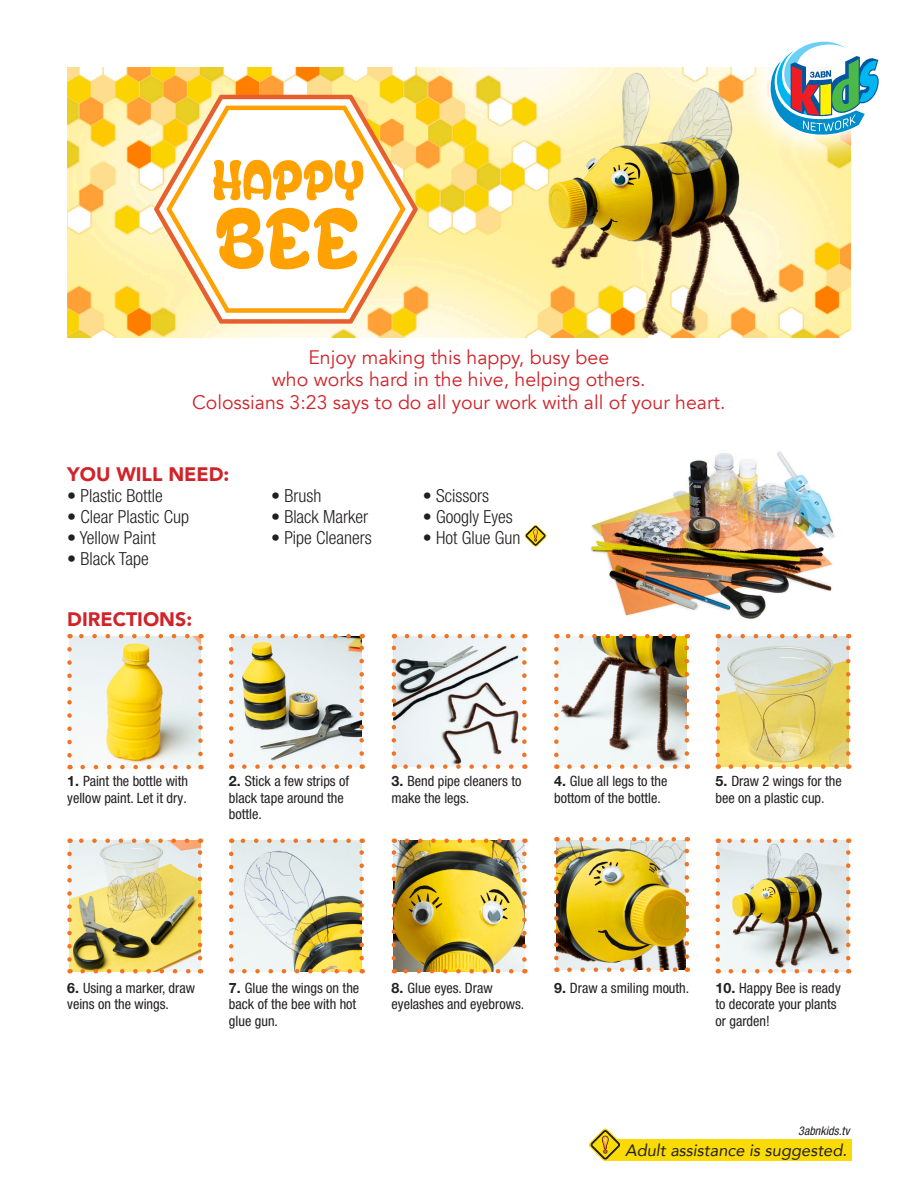
<style>
.page{position:relative;width:918px;height:1188px;background:#fff}
.page>*{position:absolute;margin:0;border:0;box-sizing:border-box;transform-origin:0 0}
.t1{font:19.5px/22.5px "Avenir";color:#d1232a;text-align:center}
.t2{font:900 19.5px "Avenir";color:#d1232a}
.t3{font:300 condensed 18px "Helvetica Neue LT Pro";color:#231f20}
.t4{font:italic 16.5px "Avenir";color:#231f20}
.t5{font:condensed 14.25px/16.5px "Helvetica Neue LT Pro";color:#231f20}
.t6{font:italic condensed 12px "Helvetica Neue LT Pro";color:#231f20}
.s1{font-weight:700;font-stretch:normal}
</style>
<div class="page">
<img style="left:67px;top:68px;width:783px;height:270px">
<img style="left:590px;top:451px;width:245px;height:168px">
<img style="left:70px;top:636px;width:130px;height:131px">
<svg style="left:83px;top:765px;width:111px;height:4px"></svg>
<svg style="left:67px;top:649px;width:5px;height:120px"></svg>
<svg style="left:198px;top:634px;width:5px;height:120px"></svg>
<svg style="left:70px;top:634px;width:117px;height:4px"></svg>
<img style="left:231px;top:636px;width:131px;height:131px">
<svg style="left:244px;top:764px;width:111px;height:5px"></svg>
<svg style="left:238px;top:634px;width:111px;height:4px"></svg>
<svg style="left:229px;top:649px;width:4px;height:120px"></svg>
<svg style="left:359px;top:634px;width:5px;height:120px"></svg>
<img style="left:556px;top:636px;width:131px;height:131px">
<svg style="left:569px;top:764px;width:111px;height:5px"></svg>
<svg style="left:563px;top:634px;width:111px;height:4px"></svg>
<svg style="left:554px;top:649px;width:5px;height:120px"></svg>
<svg style="left:685px;top:634px;width:4px;height:120px"></svg>
<img style="left:394px;top:636px;width:130px;height:131px">
<svg style="left:407px;top:634px;width:111px;height:4px"></svg>
<svg style="left:522px;top:649px;width:5px;height:120px"></svg>
<svg style="left:394px;top:764px;width:117px;height:5px"></svg>
<svg style="left:392px;top:634px;width:4px;height:120px"></svg>
<img style="left:70px;top:841px;width:130px;height:130px">
<svg style="left:83px;top:969px;width:111px;height:4px"></svg>
<svg style="left:67px;top:854px;width:5px;height:119px"></svg>
<svg style="left:198px;top:838px;width:4px;height:120px"></svg>
<svg style="left:70px;top:838px;width:117px;height:5px"></svg>
<img style="left:231px;top:841px;width:131px;height:130px">
<svg style="left:244px;top:969px;width:111px;height:4px"></svg>
<svg style="left:238px;top:838px;width:111px;height:5px"></svg>
<svg style="left:229px;top:854px;width:4px;height:119px"></svg>
<svg style="left:359px;top:838px;width:5px;height:120px"></svg>
<img style="left:556px;top:840px;width:129px;height:130px">
<svg style="left:569px;top:967px;width:111px;height:5px"></svg>
<svg style="left:563px;top:837px;width:111px;height:4px"></svg>
<svg style="left:554px;top:852px;width:5px;height:120px"></svg>
<svg style="left:685px;top:837px;width:4px;height:120px"></svg>
<img style="left:718px;top:636px;width:130px;height:131px">
<svg style="left:731px;top:764px;width:111px;height:5px"></svg>
<svg style="left:716px;top:649px;width:4px;height:120px"></svg>
<svg style="left:846px;top:634px;width:4px;height:120px"></svg>
<svg style="left:718px;top:634px;width:117px;height:4px"></svg>
<img style="left:718px;top:841px;width:130px;height:130px">
<svg style="left:731px;top:969px;width:111px;height:4px"></svg>
<svg style="left:716px;top:854px;width:4px;height:119px"></svg>
<svg style="left:846px;top:838px;width:4px;height:120px"></svg>
<svg style="left:718px;top:838px;width:117px;height:5px"></svg>
<img style="left:394px;top:841px;width:130px;height:130px">
<svg style="left:407px;top:838px;width:111px;height:5px"></svg>
<svg style="left:522px;top:854px;width:5px;height:119px"></svg>
<svg style="left:394px;top:969px;width:117px;height:4px"></svg>
<svg style="left:392px;top:838px;width:4px;height:120px"></svg>
<svg style="left:154px;top:95px;width:264px;height:229px"></svg>
<svg style="left:166px;top:106px;width:240px;height:207px"></svg>
<svg style="left:216px;top:208px;width:141px;height:61px"></svg>
<svg style="left:213px;top:160px;width:150px;height:41px"></svg>
<svg style="left:524px;top:525px;width:23px;height:22px"></svg>
<svg style="left:738px;top:67px;width:113px;height:100px"></svg>
<svg style="left:768px;top:41px;width:111px;height:94px"></svg>
<div style="left:605px;top:1139px;width:247px;height:22px;background:#fadb06"></div>
<svg style="left:589px;top:1128px;width:31px;height:33px"></svg>
<p class="t1" style="left:272px;top:346px;width:375px">Enjoy making this happy, busy bee<br>who works hard in the hive, helping others.</p>
<p class="t1" style="left:192px;top:391px;width:535px">Colossians 3:23 says to do all your work with all of your heart.</p>
<p class="t2" style="left:67px;top:458px;width:164px">YOU WILL NEED:</p>
<p class="t3" style="left:67px;top:485px;width:97px">• Plastic Bottle</p>
<p class="t3" style="left:67px;top:506px;width:123px">• Clear Plastic Cup</p>
<p class="t3" style="left:67px;top:527px;width:90px">• Yellow Paint</p>
<p class="t3" style="left:67px;top:548px;width:83px">• Black Tape</p>
<p class="t2" style="left:67px;top:603px;width:126px">DIRECTIONS:</p>
<p class="t3" style="left:271px;top:485px;width:52px">• Brush</p>
<p class="t3" style="left:271px;top:506px;width:99px">• Black Marker</p>
<p class="t3" style="left:271px;top:527px;width:102px">• Pipe Cleaners</p>
<p class="t3" style="left:423px;top:485px;width:68px">• Scissors</p>
<p class="t3" style="left:423px;top:506px;width:91px">• Googly Eyes</p>
<p class="t3" style="left:423px;top:527px;width:99px">• Hot Glue Gun</p>
<p class="t5" style="left:67px;top:773px;width:122px"><span class="s1">1.</span> Paint the bottle with yellow paint. Let it dry.</p>
<p class="t5" style="left:229px;top:773px;width:122px"><span class="s1">2.</span> Stick a few strips of black tape around the bottle.</p>
<p class="t5" style="left:392px;top:773px;width:131px"><span class="s1">3.</span> Bend pipe cleaners to make the legs.</p>
<p class="t5" style="left:554px;top:773px;width:115px"><span class="s1">4.</span> Glue all legs to the bottom of the bottle.</p>
<p class="t5" style="left:716px;top:773px;width:128px"><span class="s1">5.</span> Draw 2 wings for the bee on a plastic cup.</p>
<p class="t5" style="left:67px;top:980px;width:129px"><span class="s1">6.</span> Using a marker, draw veins on the wings.</p>
<p class="t5" style="left:229px;top:980px;width:132px"><span class="s1">7.</span> Glue the wings on the back of the bee with hot glue gun.</p>
<p class="t5" style="left:392px;top:980px;width:134px"><span class="s1">8.</span> Glue eyes. Draw eyelashes and eyebrows.</p>
<p class="t5" style="left:554px;top:980px;width:137px"><span class="s1">9.</span> Draw a smiling mouth.</p>
<p class="t5" style="left:716px;top:980px;width:127px"><span class="s1">10.</span> Happy Bee is ready to decorate your plants or garden!</p>
<p class="t6" style="left:798px;top:1124px;width:53px">3abnkids.tv</p>
<p class="t4" style="left:625px;top:1140px;width:223px">Adult assistance is suggested.</p>
</div>
